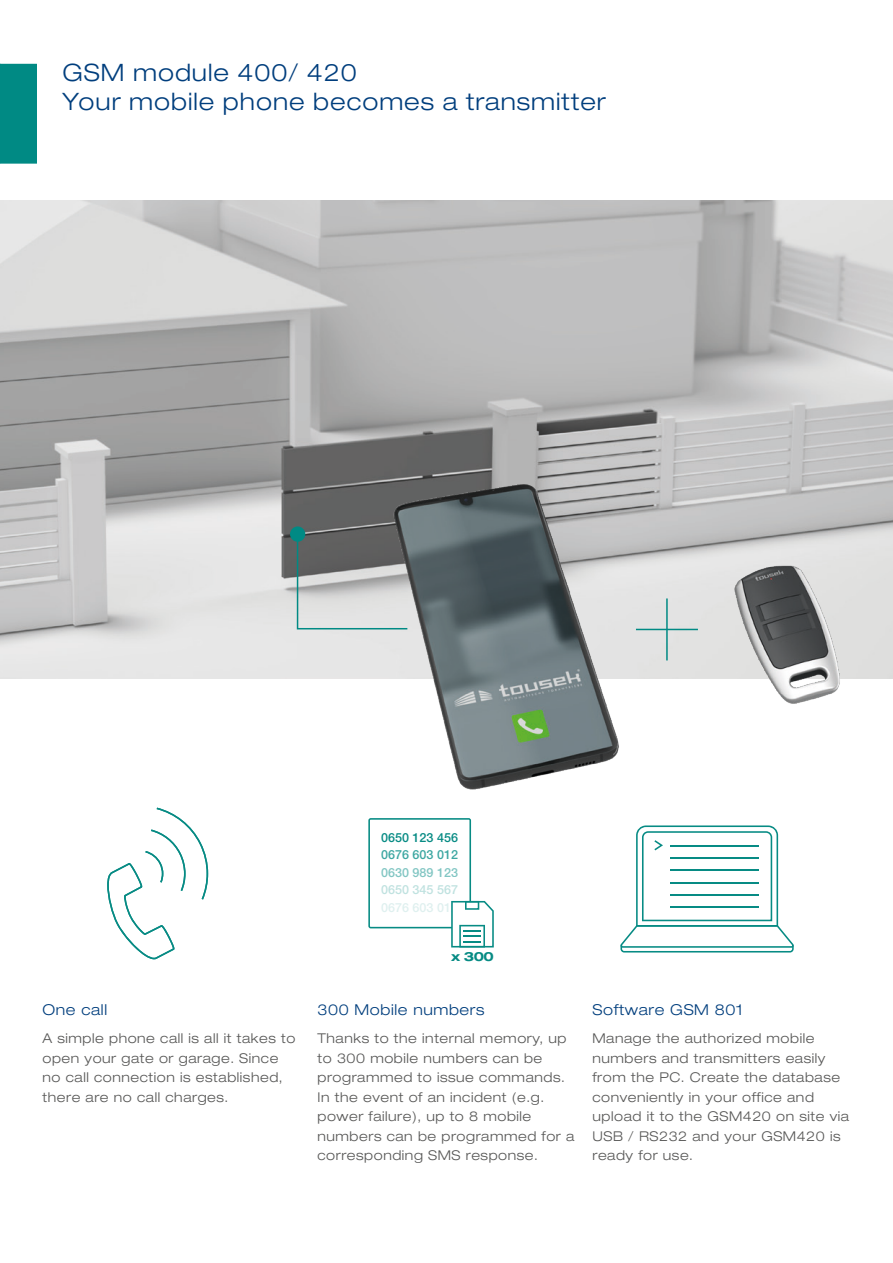
<style>
.page{position:relative;width:893px;height:1263px;background:#fff}
.page>*{position:absolute;margin:0;border:0;box-sizing:border-box;transform-origin:0 0}
.t1{font:300 expanded 24px/28.8px "Helvetica Neue LT Pro";letter-spacing:.04em;color:#003e7d}
.t2{font:300 expanded 15px "Helvetica Neue LT Pro";letter-spacing:.04em;color:#003e7d}
.t3{font:300 expanded 13.5px/19.5px "Helvetica Neue LT Pro";letter-spacing:.04em;color:#575756}
.t4{font:500 12.6px "Helvetica Neue LT Pro";color:#078b84}
.t5{font:500 12.6px "Helvetica Neue LT Pro";color:#3da7a2}
.t6{font:500 12.6px "Helvetica Neue LT Pro";color:#82c6c3}
.t7{font:500 12.6px "Helvetica Neue LT Pro";color:#c0e2e0}
.t8{font:500 12.6px "Helvetica Neue LT Pro";color:#dff0ef}
.t9{font:700 expanded 12.6px "Helvetica Neue LT Pro";color:#078b84}
</style>
<div class="page">
<svg style="left:107px;top:808px;width:101px;height:151px"></svg>
<svg style="left:368px;top:831px;width:126px;height:116px"></svg>
<svg style="left:620px;top:831px;width:174px;height:121px"></svg>
<img style="left:0;top:201px;width:893px;height:477px">
<div style="left:290px;top:526px;width:15px;height:16px;background:#008a84;border-radius:50%"></div>
<img style="left:298px;top:440px;width:595px;height:391px">
<hr style="left:666px;top:598px;width:2px;height:62px;background:#008a84">
<hr style="left:636px;top:629px;width:62px;height:1px;background:#008a84">
<div style="left:0;top:64px;width:37px;height:100px;background:#008a84"></div>
<h1 class="t1" style="left:63px;top:58px;width:545px">GSM module 400/ 420<br>Your mobile phone becomes a transmitter</h1>
<p class="t2" style="left:43px;top:1001px;width:66px">One call</p>
<p class="t3" style="left:43px;top:1028px;width:254px">A simple phone call is all it takes to open your gate or garage. Since no call connection is established, there are no call charges.</p>
<p class="t4" style="left:381px;top:829px;width:78px">0650 123 456</p>
<p class="t5" style="left:381px;top:847px;width:78px">0676 603 012</p>
<p class="t6" style="left:381px;top:865px;width:78px">0630 989 123</p>
<p class="t7" style="left:381px;top:882px;width:78px">0650 345 567</p>
<p class="t8" style="left:381px;top:900px;width:78px">0676 603 012</p>
<p class="t9" style="left:451px;top:948px;width:44px">x 300</p>
<p class="t2" style="left:317px;top:1001px;width:168px">300 Mobile numbers</p>
<p class="t3" style="left:317px;top:1028px;width:258px">Thanks to the internal memory, up to 300 mobile numbers can be programmed to issue commands.<br>In the event of an incident (e.g. power failure), up to 8 mobile numbers can be programmed for a corresponding SMS response.</p>
<p class="t2" style="left:592px;top:1001px;width:152px">Software GSM 801</p>
<p class="t3" style="left:592px;top:1028px;width:258px">Manage the authorized mobile numbers and transmitters easily from the PC. Create the database conveniently in your office and upload it to the GSM420 on site via<br>USB / RS232 and your GSM420 is ready for use.</p>
</div>
